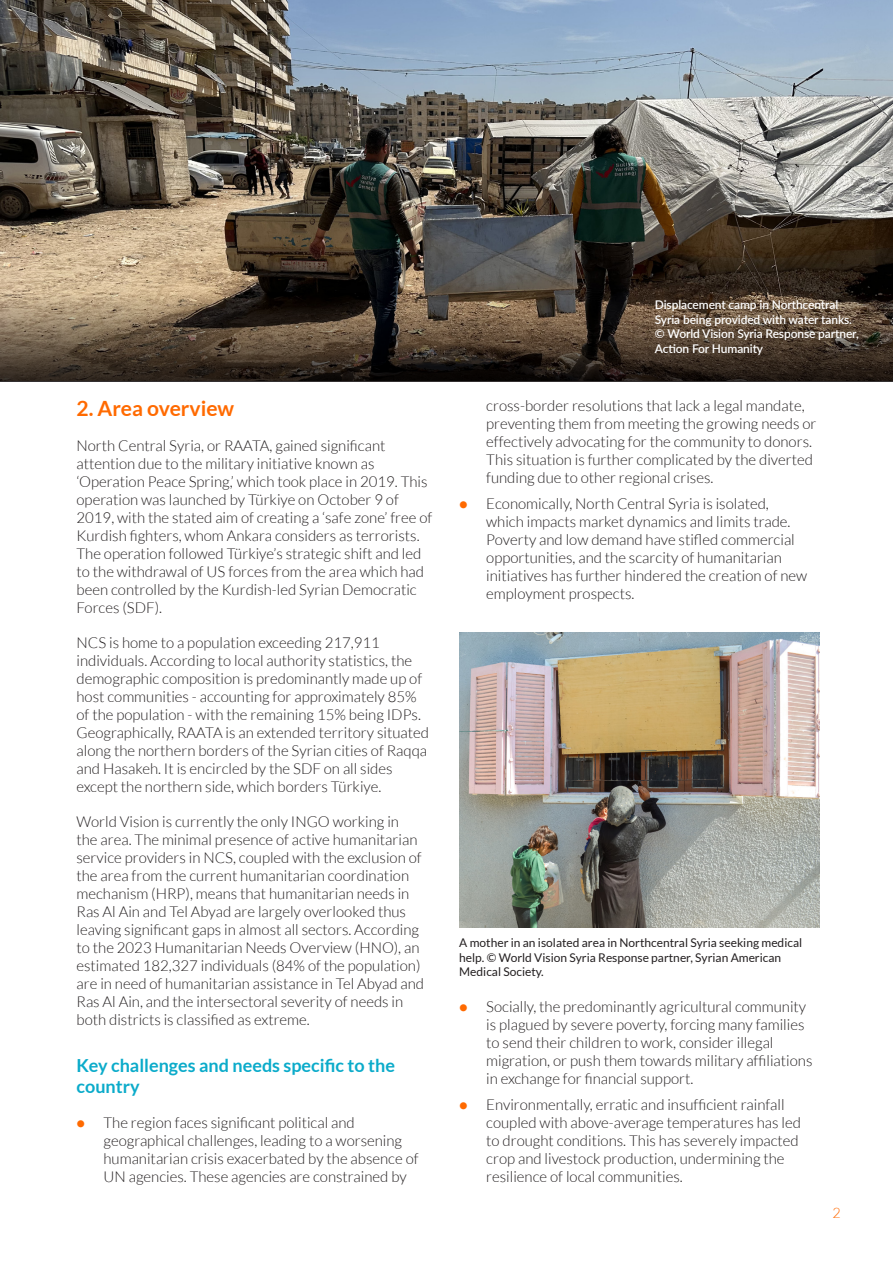
<style>
.page{position:relative;width:893px;height:1263px;background:#fff}
.page>*{position:absolute;margin:0;border:0;box-sizing:border-box;transform-origin:0 0}
.t1{font:700 21px "Lato";color:#ff6a00}
.t2{font:700 18px/21.6px "Lato";color:#0babca}
.t3{font:300 15px/18px "Lato";color:#231f20}
.t4{font:300 14.25px "Lato";color:#ff6a00}
.t5{font:12px/14.4px "Lato";color:#231f20}
.t6{font:600 12px/14.4px "Lato";letter-spacing:-.01em;color:#fff}
.s1{font-weight:800;color:#ff6a00}
</style>
<div class="page">
<img style="left:0;top:0;width:893px;height:283px">
<svg style="left:0;top:283px;width:893px;height:99px;background:#4f4133"></svg>
<img style="left:459px;top:632px;width:360px;height:296px">
<p class="t1" style="left:77px;top:396px;width:159px">2. Area overview</p>
<p class="t3" style="left:77px;top:436px;width:357px">North Central Syria, or RAATA, gained significant attention due to the military initiative known as ‘Operation Peace Spring,’ which took place in 2019. This operation was launched by Türkiye on October 9 of 2019, with the stated aim of creating a ‘safe zone’ free of Kurdish fighters, whom Ankara considers as terrorists.<br>The operation followed Türkiye’s strategic shift and led to the withdrawal of US forces from the area which had been controlled by the Kurdish-led Syrian Democratic Forces (SDF).</p>
<p class="t3" style="left:77px;top:633px;width:354px">NCS is home to a population exceeding 217,911 individuals. According to local authority statistics, the demographic composition is predominantly made up of host communities - accounting for approximately 85% of the population - with the remaining 15% being IDPs.<br>Geographically, RAATA is an extended territory situated along the northern borders of the Syrian cities of Raqqa and Hasakeh. It is encircled by the SDF on all sides except the northern side, which borders Türkiye.</p>
<p class="t3" style="left:77px;top:812px;width:349px">World Vision is currently the only INGO working in<br>the area. The minimal presence of active humanitarian service providers in NCS, coupled with the exclusion of the area from the current humanitarian coordination mechanism (HRP), means that humanitarian needs in Ras Al Ain and Tel Abyad are largely overlooked thus leaving significant gaps in almost all sectors. According to the 2023 Humanitarian Needs Overview (HNO), an estimated 182,327 individuals (84% of the population) are in need of humanitarian assistance in Tel Abyad and Ras Al Ain, and the intersectoral severity of needs in both districts is classified as extreme.</p>
<p class="t2" style="left:77px;top:1054px;width:320px">Key challenges and needs specific to the country</p>
<p class="t3" style="left:104px;top:1114px;width:317px;text-indent:-27px"><span class="s1">•</span> The region faces significant political and geographical challenges, leading to a worsening humanitarian crisis exacerbated by the absence of UN agencies. These agencies are constrained by</p>
<p class="t6" style="left:655px;top:297px;width:199px">Displacement camp in Northcentral<br>Syria being provided with water tanks.</p>
<p class="t6" style="left:655px;top:326px;width:205px">© World Vision Syria Response partner,<br>Action For Humanity</p>
<p class="t3" style="left:486px;top:396px;width:332px">cross-border resolutions that lack a legal mandate, preventing them from meeting the growing needs or effectively advocating for the community to donors.<br>This situation is further complicated by the diverted funding due to other regional crises.</p>
<p class="t3" style="left:486px;top:495px;width:322px;text-indent:-27px"><span class="s1">•</span> Economically, North Central Syria is isolated, which impacts market dynamics and limits trade.<br>Poverty and low demand have stifled commercial opportunities, and the scarcity of humanitarian initiatives has further hindered the creation of new employment prospects.</p>
<p class="t5" style="left:459px;top:936px;width:344px">A mother in an isolated area in Northcentral Syria seeking medical help. © World Vision Syria Response partner, Syrian American<br>Medical Society.</p>
<p class="t3" style="left:486px;top:997px;width:328px;text-indent:-27px"><span class="s1">•</span> Socially, the predominantly agricultural community is plagued by severe poverty, forcing many families to send their children to work, consider illegal migration, or push them towards military affiliations in exchange for financial support.</p>
<p class="t3" style="left:486px;top:1096px;width:316px;text-indent:-27px"><span class="s1">•</span> Environmentally, erratic and insufficient rainfall coupled with above-average temperatures has led to drought conditions. This has severely impacted crop and livestock production, undermining the resilience of local communities.</p>
<p class="t4" style="left:833px;top:1205px;width:10px">2</p>
</div>
